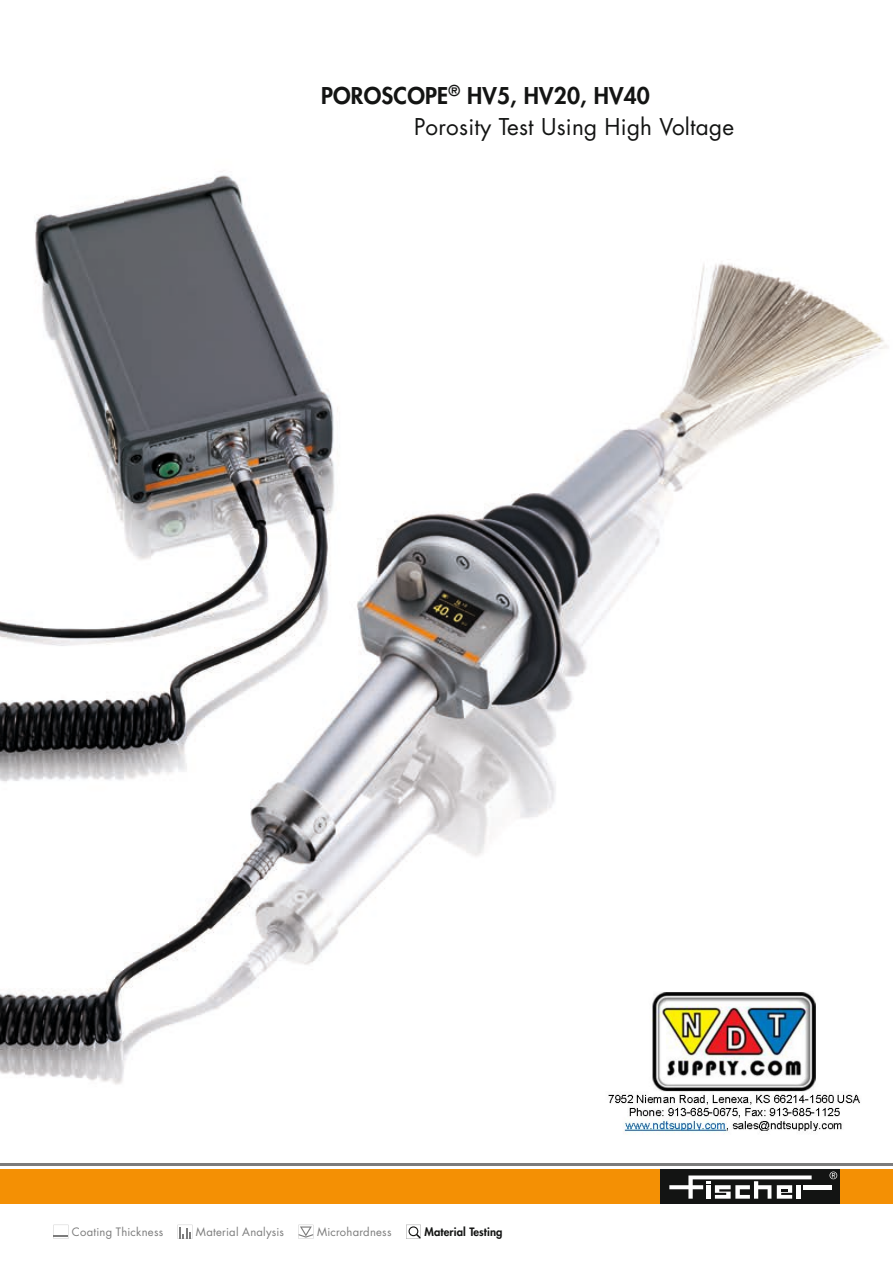
<style>
.page{position:relative;width:893px;height:1263px;background:#fff}
.page>*{position:absolute;margin:0;border:0;box-sizing:border-box;transform-origin:0 0}
.t1{font:22.5px/31.5px "Futura Std";letter-spacing:.01em;color:#131413}
.t2{font:11.25px "Futura Std";letter-spacing:.02em;color:#7c7c7c}
.t3{font:800 11.25px "Futura Std";letter-spacing:.01em;color:#131413}
.s1{font-weight:800}
</style>
<div class="page">
<img style="left:0;top:175px;width:888px;height:910px">
<svg style="left:54px;top:1235px;width:14px;height:4px"></svg>
<svg style="left:178px;top:1227px;width:14px;height:12px"></svg>
<svg style="left:298px;top:1225px;width:15px;height:14px"></svg>
<svg style="left:406px;top:1225px;width:15px;height:14px"></svg>
<div style="left:0;top:1169px;width:661px;height:35px;background:#f49004"></div>
<div style="left:839px;top:1169px;width:54px;height:35px;background:#f49004"></div>
<hr style="left:0;top:1163px;width:893px;height:2px;background:#7c7c7c">
<svg style="left:660px;top:1169px;width:180px;height:35px"></svg>
<img style="left:589px;top:978px;width:291px;height:157px">
<p class="t1" style="left:414px;top:80px;width:321px;text-indent:-93px"><span class="s1">POROSCOPE</span><sup>®</sup> <span class="s1">HV5, HV20, HV40<br></span>Porosity Test Using High Voltage</p>
<p class="t2" style="left:72px;top:1225px;width:93px">Coating Thickness</p>
<p class="t2" style="left:196px;top:1225px;width:90px">Material Analysis</p>
<p class="t2" style="left:317px;top:1225px;width:76px">Microhardness</p>
<p class="t3" style="left:425px;top:1225px;width:79px">Material Testing</p>
</div>
